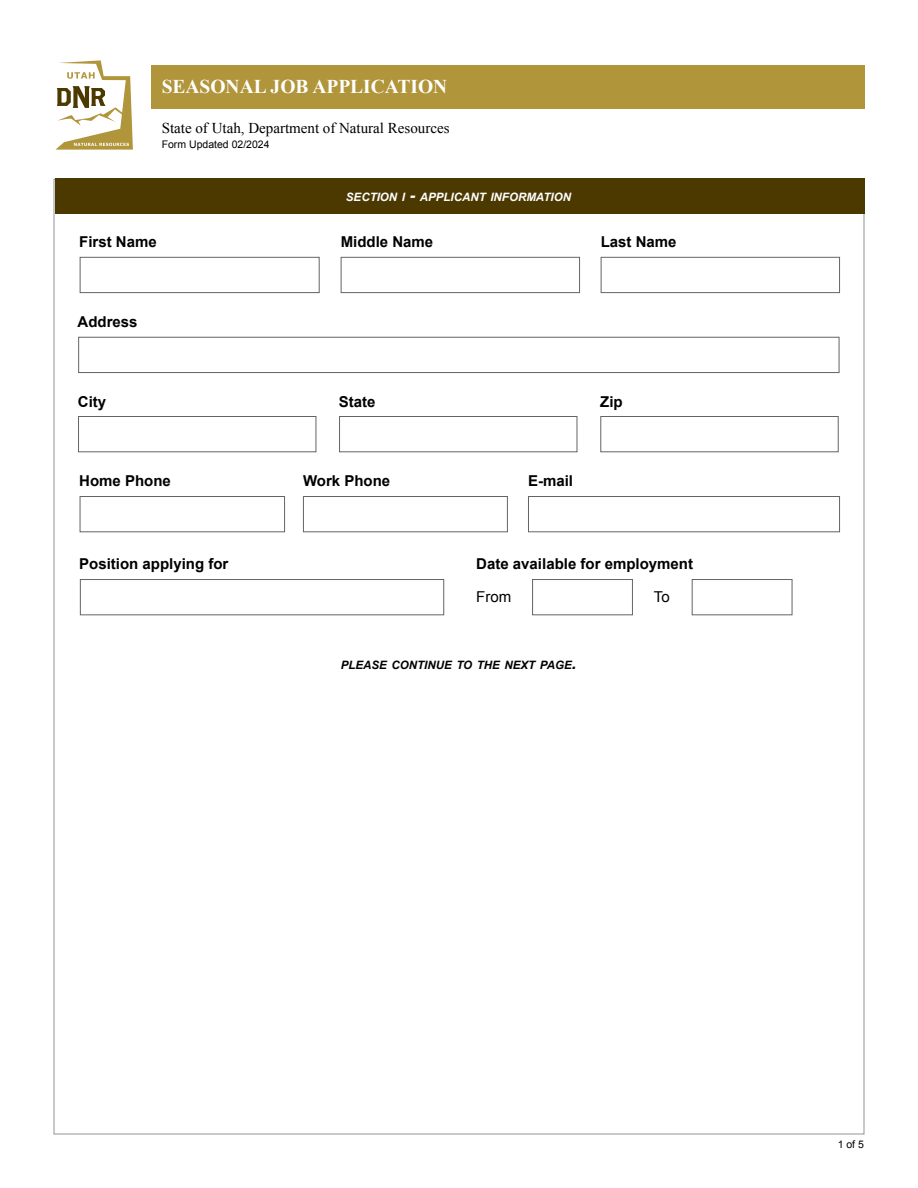
<style>
.page{position:relative;width:918px;height:1188px;background:#fff}
.page>*{position:absolute;margin:0;border:0;box-sizing:border-box;transform-origin:0 0}
.t1{font:700 19.5px "Times New Roman";color:#fff}
.t2{font:700 15px "Arial";color:#000}
.t3{font:15px "Times New Roman";color:#000}
.t4{font:15px "Arial";color:#000}
.t5{font:italic 700 11.55px "Arial";color:#fff}
.t6{font:italic 700 11.55px "Arial";color:#000}
.t7{font:10.5px "Arial";color:#000}
.s1{font-size:16.5px}
</style>
<div class="page">
<div style="left:55px;top:179px;width:809px;height:35px;background:#4b3900"></div>
<svg style="left:55px;top:60px;width:78px;height:90px"></svg>
<div style="left:151px;top:65px;width:713px;height:44px;background:#b1953a"></div>
<div style="left:80px;top:257px;width:240px;height:36px;border:1px solid #636466"></div>
<div style="left:80px;top:579px;width:364px;height:36px;border:1px solid #636466"></div>
<div style="left:80px;top:496px;width:205px;height:36px;border:1px solid #636466"></div>
<div style="left:341px;top:257px;width:239px;height:36px;border:1px solid #636466"></div>
<div style="left:532px;top:579px;width:101px;height:36px;border:1px solid #636466"></div>
<div style="left:692px;top:579px;width:100px;height:36px;border:1px solid #636466"></div>
<div style="left:303px;top:496px;width:205px;height:36px;border:1px solid #636466"></div>
<div style="left:601px;top:257px;width:239px;height:36px;border:1px solid #636466"></div>
<div style="left:528px;top:496px;width:312px;height:36px;border:1px solid #636466"></div>
<div style="left:78px;top:337px;width:761px;height:36px;border:1px solid #636466"></div>
<div style="left:78px;top:416px;width:238px;height:36px;border:1px solid #636466"></div>
<div style="left:339px;top:416px;width:238px;height:36px;border:1px solid #636466"></div>
<div style="left:600px;top:416px;width:239px;height:36px;border:1px solid #636466"></div>
<h1 class="t1" style="left:162px;top:73px;width:287px">SEASONAL JOB APPLICATION</h1>
<p class="t3" style="left:162px;top:118px;width:289px">State of Utah, Department of Natural Resources</p>
<p class="t7" style="left:162px;top:138px;width:109px">Form Updated 02/2024</p>
<p class="t2" style="left:79px;top:232px;width:79px">First Name</p>
<p class="t2" style="left:78px;top:312px;width:62px">Address</p>
<p class="t5" style="left:346px;top:189px;width:227px">SECTION I <span class="s1">-</span> APPLICANT INFORMATION</p>
<p class="t2" style="left:341px;top:232px;width:94px">Middle Name</p>
<p class="t2" style="left:601px;top:232px;width:77px">Last Name</p>
<p class="t2" style="left:78px;top:392px;width:30px">City</p>
<p class="t2" style="left:339px;top:392px;width:38px">State</p>
<p class="t2" style="left:600px;top:392px;width:24px">Zip</p>
<p class="t2" style="left:79px;top:471px;width:93px">Home Phone</p>
<p class="t2" style="left:79px;top:554px;width:151px">Position applying for</p>
<p class="t2" style="left:303px;top:471px;width:89px">Work Phone</p>
<p class="t2" style="left:528px;top:471px;width:47px">E-mail</p>
<p class="t2" style="left:476px;top:554px;width:218px">Date available for employment</p>
<p class="t4" style="left:476px;top:587px;width:36px">From</p>
<p class="t4" style="left:654px;top:587px;width:17px">To</p>
<p class="t6" style="left:341px;top:657px;width:237px">PLEASE CONTINUE TO THE NEXT PAGE<span class="s1">.</span></p>
<p class="t7" style="left:838px;top:1137px;width:28px">1 of 5</p>
</div>
